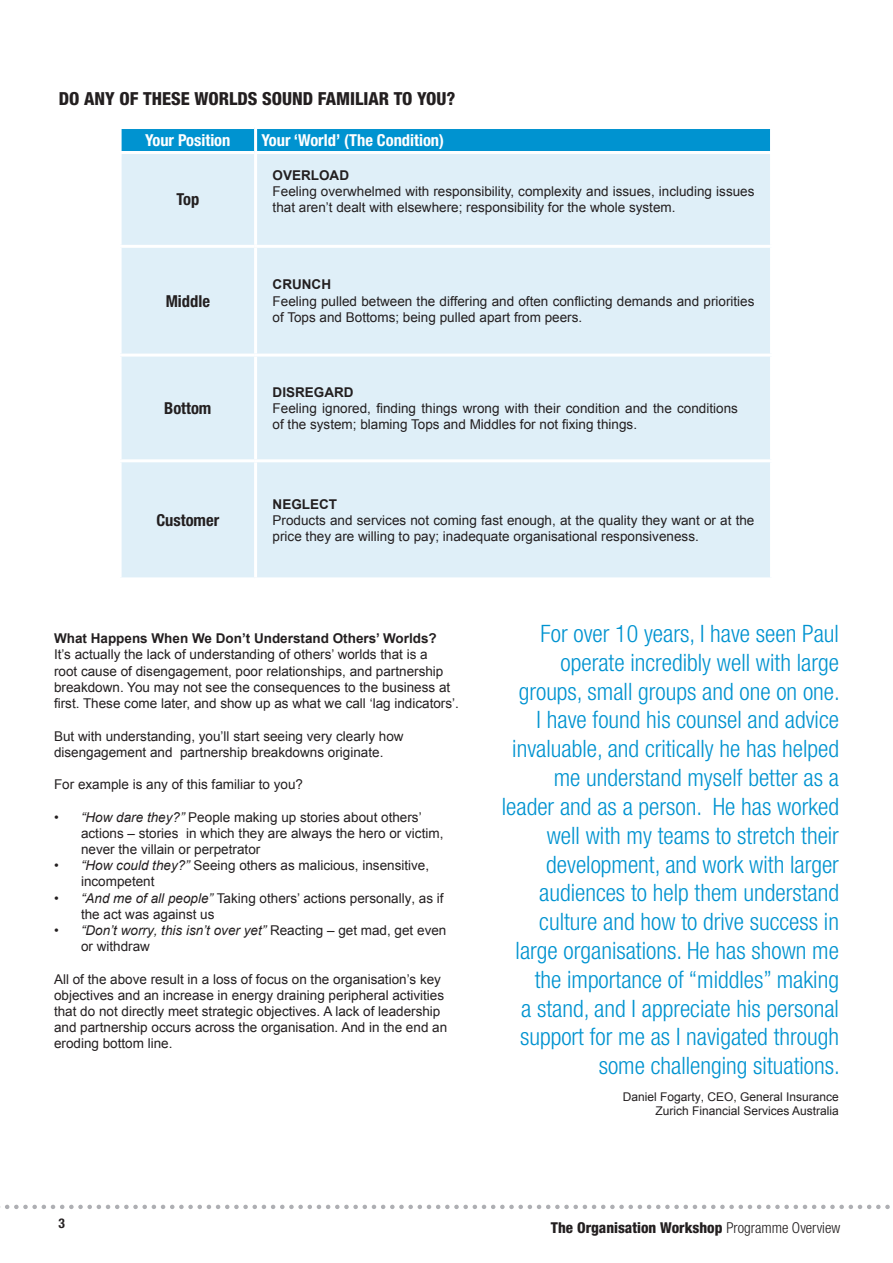
<style>
.page{position:relative;width:893px;height:1263px;background:#fff}
.page>*{position:absolute;margin:0;border:0;box-sizing:border-box;transform-origin:0 0}
.Body{font:300 condensed 24px/28.8px "Helvetica Neue LT Std";color:#0093d0;text-align:right}
.Body-2{font:800 condensed 18px "Helvetica Neue LT Std";color:#231f20}
.t1{font:700 condensed 16.5px "Helvetica Neue LT Std";color:#fff}
.t2{font:700 condensed 16.5px "Helvetica Neue LT Std";color:#231f20}
.t3{font:800 condensed 15px "Helvetica Neue LT Std";color:#231f20}
.Body-3{font:13.5px/16.2px "Arial";color:#231f20}
.Body-4{font:700 13.5px "Arial";color:#231f20}
.t4{font:700 condensed 13.5px "Helvetica Neue LT Std";color:#231f20}
.Body-5{font:12px/13.5px "Arial";color:#231f20;text-align:right}
.s1{font-weight:700}
.s2{font-style:inherit}
.s3{font-style:italic}
.s4{font-weight:300}
</style>
<div class="page">
<svg style="left:0;top:1205px;width:890px;height:4px"></svg>
<div style="left:122px;top:129px;width:648px;height:22px;background:#0093d0"></div>
<div style="left:122px;top:154px;width:648px;height:423px;background:#dfeff8"></div>
<hr style="left:119px;top:245px;width:135px;height:3px;background:#fff">
<hr style="left:119px;top:354px;width:135px;height:3px;background:#fff">
<hr style="left:119px;top:459px;width:135px;height:3px;background:#fff">
<hr style="left:254px;top:129px;width:3px;height:22px;background:#fff">
<hr style="left:254px;top:154px;width:3px;height:91px;background:#fff">
<hr style="left:254px;top:245px;width:519px;height:3px;background:#fff">
<hr style="left:254px;top:248px;width:3px;height:106px;background:#fff">
<hr style="left:254px;top:354px;width:519px;height:3px;background:#fff">
<hr style="left:254px;top:357px;width:3px;height:102px;background:#fff">
<hr style="left:254px;top:459px;width:519px;height:3px;background:#fff">
<hr style="left:254px;top:462px;width:3px;height:115px;background:#fff">
<p class="Body-2" style="left:59px;top:87px;width:398px">DO ANY OF THESE WORLDS SOUND FAMILIAR TO YOU?</p>
<p class="t1" style="left:145px;top:130px;width:87px">Your Position</p>
<p class="t1" style="left:262px;top:130px;width:184px">Your ‘World’ (The Condition)</p>
<p class="t2" style="left:176px;top:189px;width:24px">Top</p>
<p class="t2" style="left:166px;top:291px;width:46px">Middle</p>
<p class="t2" style="left:164px;top:398px;width:49px">Bottom</p>
<p class="t2" style="left:156px;top:510px;width:64px">Customer</p>
<p class="Body-4" style="left:273px;top:166px;width:78px">OVERLOAD</p>
<p class="Body-3" style="left:273px;top:184px;width:483px">Feeling overwhelmed with responsibility, complexity and issues, including issues that aren’t dealt with elsewhere; responsibility for the whole system.</p>
<p class="Body-4" style="left:273px;top:276px;width:60px">CRUNCH</p>
<p class="Body-3" style="left:273px;top:293px;width:483px">Feeling pulled between the differing and often conflicting demands and priorities of Tops and Bottoms; being pulled apart from peers.</p>
<p class="Body-3" style="left:273px;top:384px;width:467px"><span class="s1">DISREGARD<br></span>Feeling ignored, finding things wrong with their condition and the conditions of the system; blaming Tops and Middles for not fixing thing<span class="s2">s.</span></p>
<p class="Body-4" style="left:273px;top:495px;width:66px">NEGLECT</p>
<p class="Body-3" style="left:273px;top:512px;width:483px">Products and services not coming fast enough, at the quality they want or at the price they are willing to pay; inadequate organisational responsiveness.</p>
<p class="Body-4" style="left:54px;top:630px;width:384px">What Happens When We Don’t Understand Others’ Worlds?</p>
<p class="Body-3" style="left:54px;top:647px;width:406px">It’s actually the lack of understanding of others’ worlds that is a<br>root cause of disengagement, poor relationships, and partnership breakdown. You may not see the consequences to the business at first. These come later, and show up as what we call ‘lag indicators’.</p>
<p class="Body-3" style="left:54px;top:728px;width:351px">But with understanding, you’ll start seeing very clearly how disengagement and partnership breakdowns originate.</p>
<p class="Body-3" style="left:54px;top:776px;width:251px">For example is any of this familiar to you?</p>
<p class="Body-3" style="left:81px;top:809px;width:364px;text-indent:-27px"><span class="s3">• “How dare they?”</span> People making up stories about others’ actions – stories in which they are always the hero or victim, never the villain or perpetrator</p>
<p class="Body-3" style="left:81px;top:857px;width:350px;text-indent:-27px"><span class="s3">• “How could they?”</span> Seeing others as malicious, insensitive, incompetent</p>
<p class="Body-3" style="left:81px;top:890px;width:364px;text-indent:-27px"><span class="s3">• “And me of all people”</span> Taking others’ actions personally, as if the act was against us</p>
<p class="Body-3" style="left:81px;top:922px;width:367px;text-indent:-27px"><span class="s3">• “Don’t worry, this isn’t over yet”</span> Reacting – get mad, get even or withdraw</p>
<p class="Body-3" style="left:54px;top:971px;width:395px">All of the above result in a loss of focus on the organisation’s key objectives and an increase in energy draining peripheral activities that do not directly meet strategic objectives. A lack of leadership and partnership occurs across the organisation. And in the end an eroding bottom line.</p>
<p class="t4" style="left:59px;top:1215px;width:8px">3</p>
<p class="Body" style="left:502px;top:619px;width:339px">For over 10 years, I have seen Paul operate incredibly well with large groups, small groups and one on one.<br>I have found his counsel and advice invaluable, and critically he has helped me understand myself better as a leader and as a person. He has worked well with my teams to stretch their development, and work with larger audiences to help them understand culture and how to drive success in large organisations. He has shown me the importance of “middles” making<br>a stand, and I appreciate his personal support for me as I navigated through some challenging situations.</p>
<p class="Body-5" style="left:623px;top:1090px;width:218px">Daniel Fogarty, CEO, General Insurance<br>Zurich Financial Services Australia</p>
<p class="t3" style="left:551px;top:1218px;width:291px">The Organisation Workshop <span class="s4">Programme Overview</span></p>
</div>
